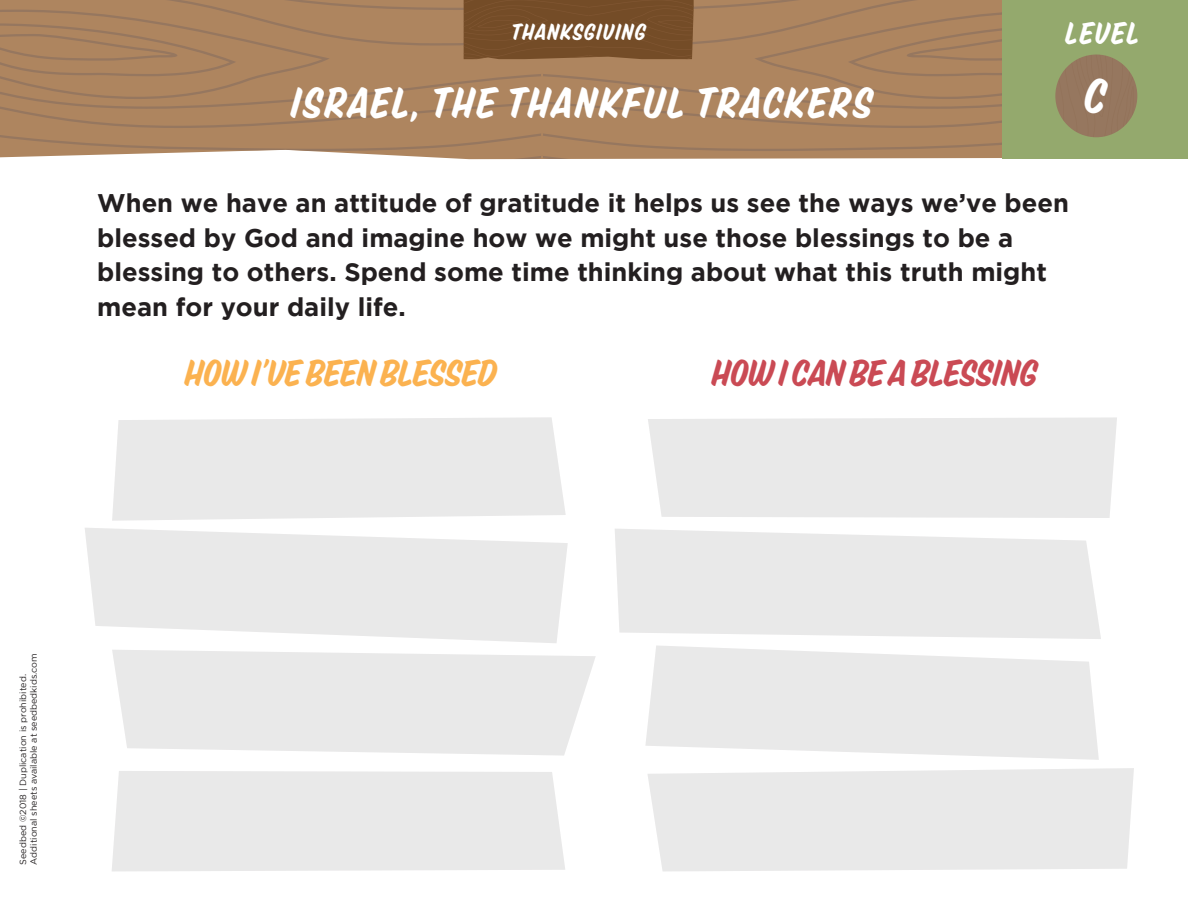
<style>
.page{position:relative;width:1188px;height:918px;background:#fff}
.page>*{position:absolute;margin:0;border:0;box-sizing:border-box;transform-origin:0 0}
.t1{font:46.95px "Suti";color:#fff}
.t2{font:42px "Suti";letter-spacing:.06em;color:#fff}
.t3{font:36px "Suti";color:#fbb250}
.t4{font:36px "Suti";color:#ca4a54}
.t5{font:30px "Suti";letter-spacing:.055em;color:#fff}
.t6{font:700 25.5px/34.8px "Gotham";color:#231f20}
.t7{font:22.35px "Suti";letter-spacing:.06em;color:#fff}
.t8{font:9px "Gotham";color:#231f20}
</style>
<div class="page">
<svg style="left:0;top:0;width:1188px;height:159px;background:#a5855f"></svg>
<svg style="left:112px;top:417px;width:454px;height:104px;background:#eaeaea"></svg>
<svg style="left:112px;top:650px;width:484px;height:106px;background:#ebebeb"></svg>
<div style="left:112px;top:771px;width:453px;height:101px;background:#e9e9e9"></div>
<svg style="left:85px;top:528px;width:483px;height:115px;fill:#e9e9e9"></svg>
<svg style="left:648px;top:768px;width:486px;height:104px;background:#eaeaea"></svg>
<svg style="left:615px;top:529px;width:486px;height:110px;background:#ebebeb"></svg>
<div style="left:648px;top:417px;width:469px;height:101px;background:#e9e9e9"></div>
<svg style="left:645px;top:645px;width:454px;height:115px;fill:#e9e9e9"></svg>
<p class="t7" style="left:510px;top:17px;width:136px">THANKSGIVING</p>
<p class="t2" style="left:290px;top:76px;width:583px">ISRAEL, THE THANKFUL TRACKERS</p>
<p class="t5" style="left:1065px;top:15px;width:75px">LEVEL</p>
<h1 class="t1" style="left:1083px;top:66px;width:23px">C</h1>
<p class="t6" style="left:97px;top:185px;width:973px">When we have an attitude of gratitude it helps us see the ways we’ve been blessed by God and imagine how we might use those blessings to be a blessing to others. Spend some time thinking about what this truth might mean for your daily life.</p>
<p class="t3" style="left:184px;top:351px;width:313px">HOW I’VE BEEN BLESSED</p>
<p class="t4" style="left:711px;top:351px;width:327px">HOW I CAN BE A BLESSING</p>
<p class="t8" style="left:29px;top:865px;width:213px;rotate:-90deg">Additional sheets available at seedbedkids.com</p>
<p class="t8" style="left:18px;top:865px;width:192px;rotate:-90deg">Seedbed ©2018 | Duplication is prohibited.</p>
</div>
